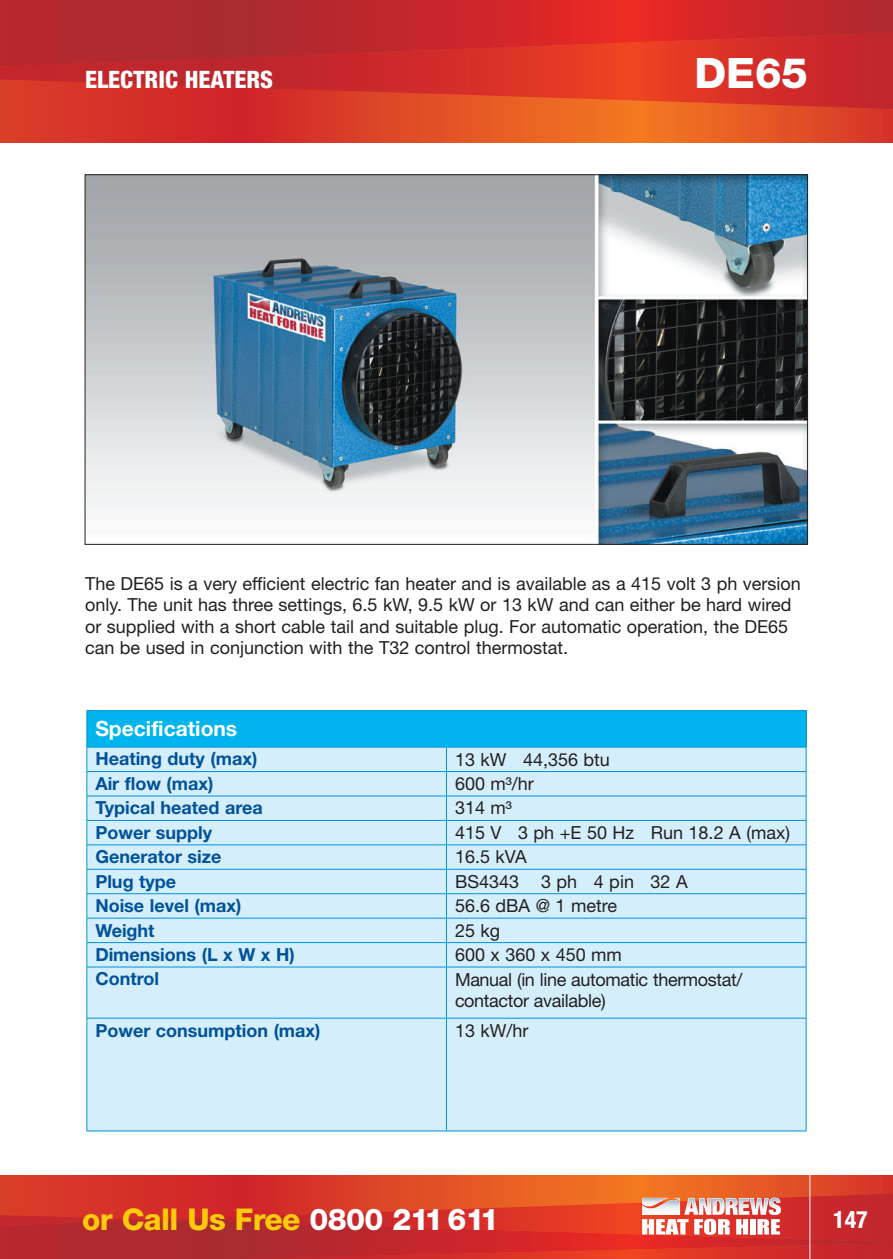
<style>
.page{position:relative;width:893px;height:1259px;background:#fff}
.page>*{position:absolute;margin:0;border:0;box-sizing:border-box;transform-origin:0 0}
.t1{font:800 42px "Helvetica Neue";color:#fff}
.t2{font:800 30px "Helvetica Neue";letter-spacing:-.02em;color:#feca0a}
.t3{font:800 condensed 24px "Helvetica Neue";color:#fff}
.t4{font:700 condensed 24px "Helvetica Neue";color:#fff}
.t5{font:700 21px "Helvetica Neue";color:#fff}
.t6{font:18px/21.6px "Helvetica Neue";color:#231f20}
.t7{font:700 18px "Helvetica Neue";color:#01529a}
.t8{font:18px/21px "Helvetica Neue";letter-spacing:-.02em;color:#231f20}
.s1{color:#fff}
</style>
<div class="page">
<svg style="left:0;top:109px;width:893px;height:33px;background:#df4926"></svg>
<img style="left:0;top:66px;width:893px;height:43px">
<img style="left:0;top:0;width:893px;height:66px">
<img style="left:0;top:1234px;width:893px;height:25px">
<hr style="left:809px;top:1172px;width:1px;height:87px;background:#fff">
<svg style="left:0;top:1175px;width:893px;height:59px;background:#d84735"></svg>
<img style="left:87px;top:176px;width:719px;height:367px">
<div style="left:87px;top:711px;width:719px;height:36px;background:#00b4ed"></div>
<div style="left:87px;top:747px;width:719px;height:383px;background:#d4effb"></div>
<hr style="left:86px;top:710px;width:360px;height:1px;background:#0092d8">
<hr style="left:86px;top:711px;width:1px;height:36px;background:#0092d8">
<hr style="left:446px;top:710px;width:360px;height:1px;background:#0092d8">
<hr style="left:806px;top:711px;width:1px;height:36px;background:#0092d8">
<hr style="left:86px;top:746px;width:360px;height:1px;background:#0092d8">
<hr style="left:446px;top:746px;width:360px;height:1px;background:#0092d8">
<hr style="left:86px;top:771px;width:360px;height:1px;background:#0092d8">
<hr style="left:446px;top:771px;width:360px;height:1px;background:#0092d8">
<hr style="left:86px;top:795px;width:360px;height:1px;background:#0092d8">
<hr style="left:446px;top:795px;width:360px;height:1px;background:#0092d8">
<hr style="left:86px;top:820px;width:360px;height:1px;background:#0092d8">
<hr style="left:446px;top:820px;width:360px;height:1px;background:#0092d8">
<hr style="left:86px;top:844px;width:360px;height:1px;background:#0092d8">
<hr style="left:446px;top:844px;width:360px;height:1px;background:#0092d8">
<hr style="left:86px;top:869px;width:360px;height:1px;background:#0092d8">
<hr style="left:446px;top:869px;width:360px;height:1px;background:#0092d8">
<hr style="left:86px;top:893px;width:360px;height:1px;background:#0092d8">
<hr style="left:446px;top:893px;width:360px;height:1px;background:#0092d8">
<hr style="left:86px;top:917px;width:360px;height:1px;background:#0092d8">
<hr style="left:446px;top:917px;width:360px;height:1px;background:#0092d8">
<hr style="left:86px;top:942px;width:360px;height:1px;background:#0092d8">
<svg style="left:86px;top:747px;width:1px;height:219px"></svg>
<hr style="left:446px;top:942px;width:360px;height:1px;background:#0092d8">
<svg style="left:446px;top:747px;width:1px;height:219px"></svg>
<svg style="left:806px;top:747px;width:1px;height:219px"></svg>
<hr style="left:86px;top:966px;width:360px;height:1px;background:#0092d8">
<hr style="left:86px;top:967px;width:1px;height:50px;background:#0092d8">
<hr style="left:446px;top:966px;width:360px;height:1px;background:#0092d8">
<hr style="left:446px;top:967px;width:1px;height:50px;background:#0092d8">
<hr style="left:806px;top:967px;width:1px;height:50px;background:#0092d8">
<hr style="left:86px;top:1017px;width:360px;height:1px;background:#0092d8">
<hr style="left:86px;top:1018px;width:1px;height:112px;background:#0092d8">
<hr style="left:446px;top:1017px;width:360px;height:1px;background:#0092d8">
<hr style="left:446px;top:1018px;width:1px;height:112px;background:#0092d8">
<hr style="left:806px;top:1018px;width:1px;height:112px;background:#0092d8">
<hr style="left:86px;top:1130px;width:360px;height:1px;background:#0092d8">
<hr style="left:446px;top:1130px;width:360px;height:1px;background:#0092d8">
<h3 class="t3" style="left:85px;top:65px;width:190px">ELECTRIC HEATERS</h3>
<h1 class="t1" style="left:694px;top:48px;width:115px">DE65</h1>
<p class="t6" style="left:85px;top:572px;width:717px">The DE65 is a very efficient electric fan heater and is available as a 415 volt 3 ph version only. The unit has three settings, 6.5 kW, 9.5 kW or 13 kW and can either be hard wired or supplied with a short cable tail and suitable plug. For automatic operation, the DE65 can be used in conjunction with the T32 control thermostat.</p>
<p class="t5" style="left:95px;top:716px;width:143px">Specifications</p>
<p class="t7" style="left:95px;top:748px;width:163px">Heating duty (max)</p>
<p class="t6" style="left:455px;top:748px;width:156px">13 kW 44,356 btu</p>
<p class="t7" style="left:95px;top:772px;width:120px">Air flow (max)</p>
<p class="t6" style="left:455px;top:772px;width:80px">600 m³/hr</p>
<p class="t7" style="left:95px;top:797px;width:169px">Typical heated area</p>
<p class="t6" style="left:455px;top:797px;width:58px">314 m³</p>
<p class="t7" style="left:95px;top:821px;width:118px">Power supply</p>
<p class="t6" style="left:455px;top:821px;width:336px">415 V 3 ph +E 50 Hz Run 18.2 A (max)</p>
<p class="t7" style="left:95px;top:845px;width:128px">Generator size</p>
<p class="t6" style="left:455px;top:846px;width:73px">16.5 kVA</p>
<p class="t7" style="left:95px;top:870px;width:82px">Plug type</p>
<p class="t6" style="left:455px;top:870px;width:234px">BS4343 3 ph 4 pin 32 A</p>
<p class="t7" style="left:95px;top:894px;width:148px">Noise level (max)</p>
<p class="t6" style="left:455px;top:894px;width:164px">56.6 dBA @ 1 metre</p>
<p class="t7" style="left:95px;top:919px;width:61px">Weight</p>
<p class="t6" style="left:455px;top:919px;width:47px">25 kg</p>
<p class="t7" style="left:95px;top:943px;width:201px">Dimensions (L x W x H)</p>
<p class="t6" style="left:455px;top:943px;width:168px">600 x 360 x 450 mm</p>
<p class="t7" style="left:95px;top:967px;width:65px">Control</p>
<p class="t8" style="left:455px;top:968px;width:289px">Manual (in line automatic thermostat/ contactor available)</p>
<p class="t7" style="left:95px;top:1019px;width:227px">Power consumption (max)</p>
<p class="t6" style="left:455px;top:1019px;width:75px">13 kW/hr</p>
<h2 class="t2" style="left:82px;top:1201px;width:418px">or Call Us Free <span class="s1">0800 211 611</span></h2>
<h3 class="t4" style="left:833px;top:1204px;width:36px">147</h3>
</div>
